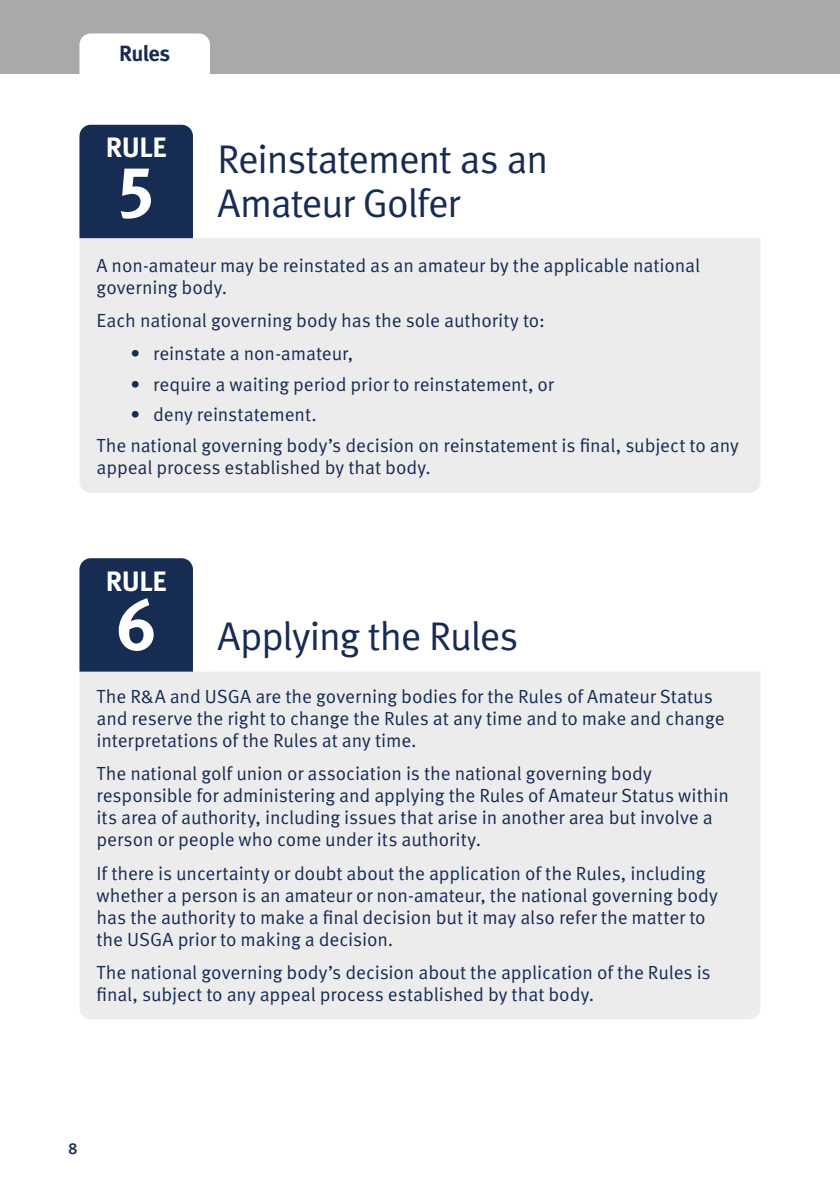
<style>
.page{position:relative;width:840px;height:1191px;background:#fff}
.page>*{position:absolute;margin:0;border:0;box-sizing:border-box;transform-origin:0 0}
.t1{font:700 72px "Meta Pro";color:#fff}
.t2{font:40px/44px "Meta Normal LF";letter-spacing:-.025em;color:#172c53}
.t3{font:700 28px "Meta Pro";letter-spacing:-.015em;color:#fff}
.t4{font:700 22px "Meta Pro";letter-spacing:-.03em;color:#172c53}
.t5{font:19px/22px "Meta Pro Norm";letter-spacing:-.005em;color:#172c53}
.t6{font:500 16px "Meta Pro";color:#172c53}
.s1{font-family:"Meta Normal LF"}
</style>
<div class="page">
<div style="left:0;top:0;width:839px;height:74px;background:#a7a9ab"></div>
<div style="left:79px;top:33px;width:131px;height:41px;background:#fff"></div>
<div style="left:79px;top:238px;width:681px;height:255px;background:#ececed"></div>
<div style="left:79px;top:671px;width:681px;height:348px;background:#ececed"></div>
<div style="left:79px;top:125px;width:114px;height:113px;background:#172c53"></div>
<div style="left:79px;top:558px;width:114px;height:113px;background:#172c53"></div>
<p class="t4" style="left:119px;top:36px;width:53px">Rules</p>
<h3 class="t3" style="left:106px;top:126px;width:62px">RULE</h3>
<h1 class="t1" style="left:118px;top:135px;width:37px">5</h1>
<h2 class="t2" style="left:217px;top:137px;width:332px">Reinstatement as an<br>Amateur Golfer</h2>
<p class="t5" style="left:96px;top:253px;width:605px">A non-amateur may be reinstated as an amateur by the applicable national governing body.</p>
<p class="t5" style="left:96px;top:308px;width:449px">Each national governing body has the sole authority to:</p>
<p class="t5" style="left:130px;top:341px;width:224px"><span class="s1">•</span> reinstate a non-amateur,</p>
<p class="t5" style="left:130px;top:372px;width:425px"><span class="s1">•</span> require a waiting period prior to reinstatement, or</p>
<p class="t5" style="left:96px;top:398px;width:643px;line-height:30.6px;text-indent:34px"><span class="s1">•</span> deny reinstatement.<br>The national governing body’s decision on reinstatement is final, subject to any</p>
<p class="t5" style="left:96px;top:455px;width:336px">appeal process established by that body.</p>
<h3 class="t3" style="left:106px;top:559px;width:62px">RULE</h3>
<h1 class="t1" style="left:115px;top:568px;width:43px">6</h1>
<h2 class="t2" style="left:217px;top:614px;width:302px">Applying the Rules</h2>
<p class="t5" style="left:96px;top:684px;width:629px">The R&amp;A and USGA are the governing bodies for the Rules of Amateur Status and reserve the right to change the Rules at any time and to make and change interpretations of the Rules at any time.</p>
<p class="t5" style="left:96px;top:761px;width:633px">The national golf union or association is the national governing body responsible for administering and applying the Rules of Amateur Status within its area of authority, including issues that arise in another area but involve a person or people who come under its authority.</p>
<p class="t5" style="left:96px;top:861px;width:622px">If there is uncertainty or doubt about the application of the Rules, including whether a person is an amateur or non-amateur, the national governing body has the authority to make a final decision but it may also refer the matter to the USGA prior to making a decision.</p>
<p class="t5" style="left:96px;top:960px;width:615px">The national governing body’s decision about the application of the Rules is final, subject to any appeal process established by that body.</p>
<p class="t6" style="left:68px;top:1135px;width:11px">8</p>
</div>
